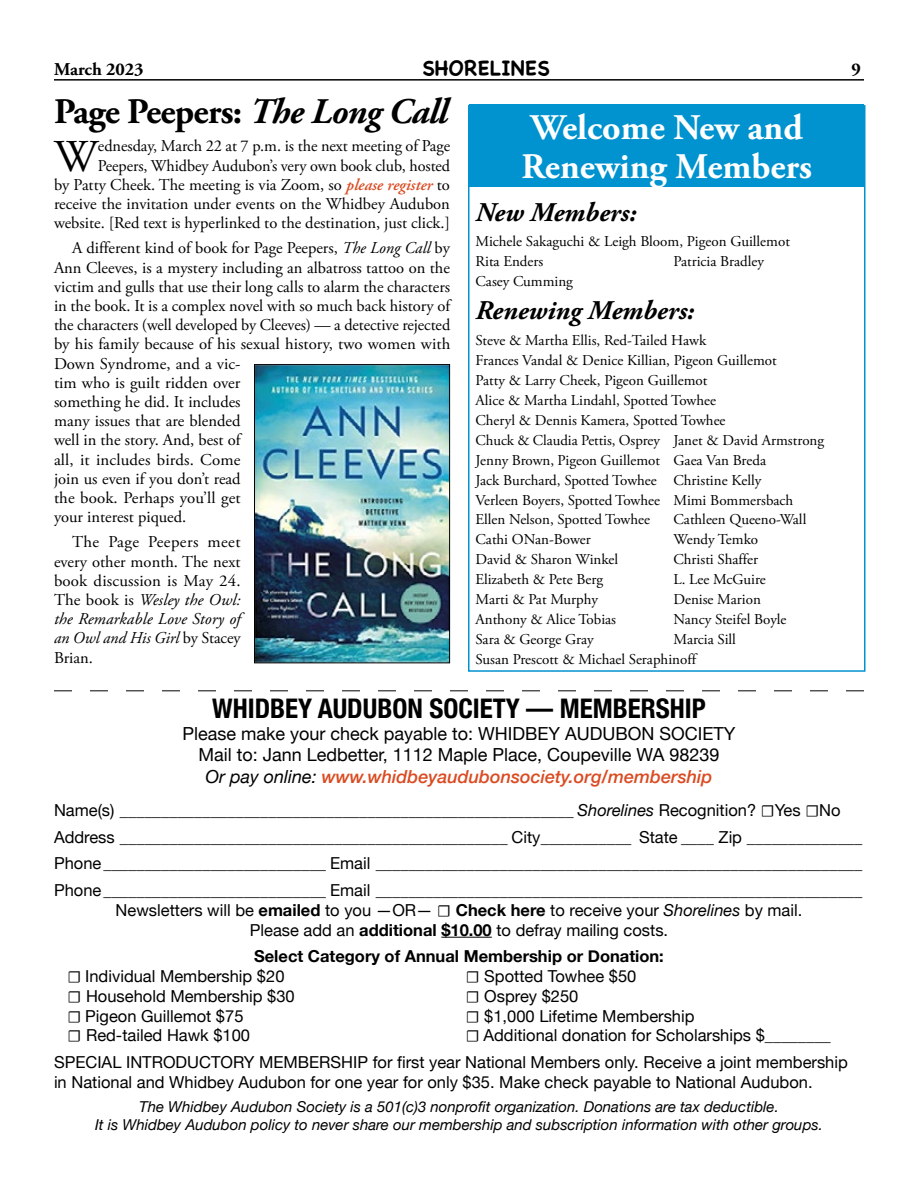
<style>
.page{position:relative;width:918px;height:1188px;background:#fff}
.page>*{position:absolute;margin:0;border:0;box-sizing:border-box;transform-origin:0 0}
.body_text_first{font:45.45px "Adobe Garamond Pro";color:#000}
.Heading{font:700 36px/39.8px "Adobe Garamond Pro";color:#fff}
.Heading-2{font:700 36px "Adobe Garamond Pro";letter-spacing:-.02em;color:#000}
.t1{font:700 condensed 27px "Helvetica Neue";color:#000}
.Subhead{font:italic 700 27px "Adobe Garamond Pro";color:#000}
.t2{font:700 21px "Chalkboard SE";color:#000}
.t3{font:18px/21.6px "Helvetica Neue";color:#000;text-align:center}
.t4{font:700 18px "Adobe Garamond Pro";color:#000}
.t5{font:16.5px/19.8px "Helvetica Neue";color:#000}
.body_text{font:16.5px/19.2px "Adobe Garamond Pro";color:#000}
.body_text_first-2{font:16.5px/19.2px "Adobe Garamond Pro";color:#000;text-align:right}
.t6{font:15px "Adobe Garamond Pro";color:#000}
.t7{font:italic 15px/18px "Helvetica Neue";color:#000;text-align:center}
.s1{font-style:italic}
.s2{font-weight:600;font-style:italic;color:#da4b22}
.s3{font-weight:500;font-style:italic;color:#da4b22}
.s4{font-family:"Minion Pro"}
.s5{font-weight:700}
.s6{font-family:"Minion Pro";font-weight:700}
</style>
<div class="page">
<hr style="left:54px;top:79px;width:810px;height:2px;background:#000">
<svg style="left:54px;top:690px;width:810px;height:1px"></svg>
<hr style="left:441px;top:937px;width:51px;height:1px;background:#000">
<div style="left:469px;top:104px;width:395px;height:82px;background:#0193cf"></div>
<div style="left:468px;top:105px;width:398px;height:567px;border:2px solid #0193cf"></div>
<img style="left:256px;top:366px;width:192px;height:295px">
<div style="left:254px;top:364px;width:196px;height:299px;border:1px solid #000"></div>
<p class="t4" style="left:54px;top:58px;width:91px">March 2023</p>
<p class="t2" style="left:422px;top:55px;width:129px">SHORELINES</p>
<p class="t4" style="left:852px;top:58px;width:11px">9</p>
<p class="Heading-2" style="left:54px;top:91px;width:395px">Page Peepers: <span class="s1">The Long Call</span></p>
<p class="body_text_first" style="left:54px;top:129px;width:45px">W</p>
<p class="body_text_first-2" style="left:54px;top:137px;width:398px">ednesday, March 22 at 7 p.m. is the next meeting of Page Peepers, Whidbey Audubon’s very own book club, hosted<br>by Patty Cheek. The meeting is via Zoom, so <span class="s2">please register</span> to receive the invitation under events on the Whidbey Audubon website. [Red text is hyperlinked to the destination, just click.]</p>
<p class="body_text" style="left:54px;top:239px;width:398px;text-indent:18px">A different kind of book for Page Peepers, <span class="s1">The Long Call</span> by Ann Cleeves, is a mystery including an albatross tattoo on the victim and gulls that use their long calls to alarm the characters in the book. It is a complex novel with so much back history of the characters (well developed by Cleeves) — a detective rejected by his family because of his sexual history, two women with Down Syndrome, and a vic-<br>tim who is guilt ridden over<br>something he did. It includes<br>many issues that are blended<br>well in the story. And, best of<br>all, it includes birds. Come<br>join us even if you don’t read<br>the book. Perhaps you’ll get<br>your interest piqued.</p>
<p class="body_text" style="left:54px;top:533px;width:188px;text-align:justify;text-indent:18px">The Page Peepers meet every other month. The next book discussion is May 24.<br>The book is <span class="s1">Wesley the Owl: the Remarkable Love Story of an Owl and His Girl</span> by Stacey Brian.</p>
<p class="Heading" style="left:521px;top:108px;width:292px">Welcome New and<br>Renewing Members</p>
<p class="Subhead" style="left:476px;top:196px;width:162px">New Members:</p>
<p class="t6" style="left:476px;top:233px;width:316px">Michele Sakaguchi &amp; Leigh Bloom, Pigeon Guillemot</p>
<p class="t6" style="left:476px;top:253px;width:69px">Rita Enders</p>
<p class="t6" style="left:476px;top:272px;width:99px">Casey Cumming</p>
<p class="t6" style="left:674px;top:253px;width:92px">Patricia Bradley</p>
<p class="Subhead" style="left:476px;top:295px;width:220px">Renewing Members:</p>
<p class="t6" style="left:476px;top:331px;width:232px">Steve &amp; Martha Ellis, Red-Tailed Hawk</p>
<p class="t6" style="left:476px;top:351px;width:303px">Frances Vandal &amp; Denice Killian, Pigeon Guillemot</p>
<p class="t6" style="left:476px;top:371px;width:233px">Patty &amp; Larry Cheek, Pigeon Guillemot</p>
<p class="t6" style="left:476px;top:391px;width:242px">Alice &amp; Martha Lindahl, Spotted Towhee</p>
<p class="t6" style="left:476px;top:411px;width:252px">Cheryl &amp; Dennis Kamera, Spotted Towhee</p>
<p class="t6" style="left:476px;top:431px;width:186px">Chuck &amp; Claudia Pettis, Osprey</p>
<p class="t6" style="left:476px;top:451px;width:186px">Jenny Brown, Pigeon Guillemot</p>
<p class="t6" style="left:476px;top:471px;width:183px">Jack Burchard, Spotted Towhee</p>
<p class="t6" style="left:476px;top:491px;width:186px">Verleen Boyers, Spotted Towhee</p>
<p class="t6" style="left:476px;top:511px;width:176px">Ellen Nelson, Spotted Towhee</p>
<p class="t6" style="left:476px;top:531px;width:117px">Cathi ONan-Bower</p>
<p class="t6" style="left:476px;top:550px;width:144px">David &amp; Sharon Winkel</p>
<p class="t6" style="left:476px;top:570px;width:129px">Elizabeth &amp; Pete Berg</p>
<p class="t6" style="left:476px;top:590px;width:124px">Marti &amp; Pat Murphy</p>
<p class="t6" style="left:476px;top:610px;width:142px">Anthony &amp; Alice Tobias</p>
<p class="t6" style="left:476px;top:630px;width:120px">Sara &amp; George Gray</p>
<p class="t6" style="left:674px;top:431px;width:152px">Janet &amp; David Armstrong</p>
<p class="t6" style="left:674px;top:451px;width:94px">Gaea Van Breda</p>
<p class="t6" style="left:674px;top:471px;width:89px">Christine Kelly</p>
<p class="t6" style="left:674px;top:491px;width:121px">Mimi Bommersbach</p>
<p class="t6" style="left:674px;top:511px;width:134px">Cathleen Queeno-Wall</p>
<p class="t6" style="left:674px;top:531px;width:86px">Wendy Temko</p>
<p class="t6" style="left:674px;top:550px;width:86px">Christi Shaffer</p>
<p class="t6" style="left:674px;top:570px;width:94px">L. Lee McGuire</p>
<p class="t6" style="left:674px;top:590px;width:89px">Denise Marion</p>
<p class="t6" style="left:674px;top:610px;width:115px">Nancy Steifel Boyle</p>
<p class="t6" style="left:674px;top:630px;width:64px">Marcia Sill</p>
<p class="t6" style="left:476px;top:650px;width:222px">Susan Prescott &amp; Michael Seraphinoff</p>
<h3 class="t1" style="left:212px;top:686px;width:495px">WHIDBEY AUDUBON SOCIETY — MEMBERSHIP</h3>
<p class="t3" style="left:182px;top:724px;width:555px">Please make your check payable to: WHIDBEY AUDUBON SOCIETY<br>Mail to: Jann Ledbetter, 1112 Maple Place, Coupeville WA 98239<br><span class="s1">Or pay online:</span> <span class="s3">www.whidbeyaudubonsociety.org/membership</span></p>
<p class="t5" style="left:54px;top:798px;width:810px;line-height:26.5px">Name(s) _______________________________________________________ <span class="s1">Shorelines</span> Recognition? <span class="s4">☐</span>Yes <span class="s4">☐</span>No Address _______________________________________________ City___________ State ____ Zip ______________ Phone___________________________ Email ___________________________________________________________ Phone___________________________ Email ___________________________________________________________</p>
<p class="t5" style="left:116px;top:901px;width:688px;text-align:center">Newsletters will be <span class="s5">emailed</span> to you —OR— <span class="s6">☐</span> <span class="s5">Check here</span> to receive your <span class="s1">Shorelines</span> by mail.<br>Please add an <span class="s5">additional $10.00</span> to defray mailing costs.</p>
<p class="t5" style="left:68px;top:947px;width:598px;text-indent:187px"><span class="s5">Select Category of Annual Membership or Donation: </span><span class="s4">☐</span> Individual Membership $20<br><span class="s4">☐</span> Household Membership $30<br><span class="s4">☐</span> Pigeon Guillemot $75<br><span class="s4">☐</span> Red-tailed Hawk $100</p>
<p class="t5" style="left:466px;top:967px;width:367px"><span class="s4">☐</span> Spotted Towhee $50<br><span class="s4">☐</span> Osprey $250<br><span class="s4">☐</span> $1,000 Lifetime Membership<br><span class="s4">☐</span> Additional donation for Scholarships $________</p>
<p class="t5" style="left:54px;top:1053px;width:795px">SPECIAL INTRODUCTORY MEMBERSHIP for first year National Members only. Receive a joint membership in National and Whidbey Audubon for one year for only $35. Make check payable to National Audubon.</p>
<p class="t7" style="left:95px;top:1099px;width:729px">The Whidbey Audubon Society is a 501(c)3 nonprofit organization. Donations are tax deductible.<br>It is Whidbey Audubon policy to never share our membership and subscription information with other groups.</p>
</div>
